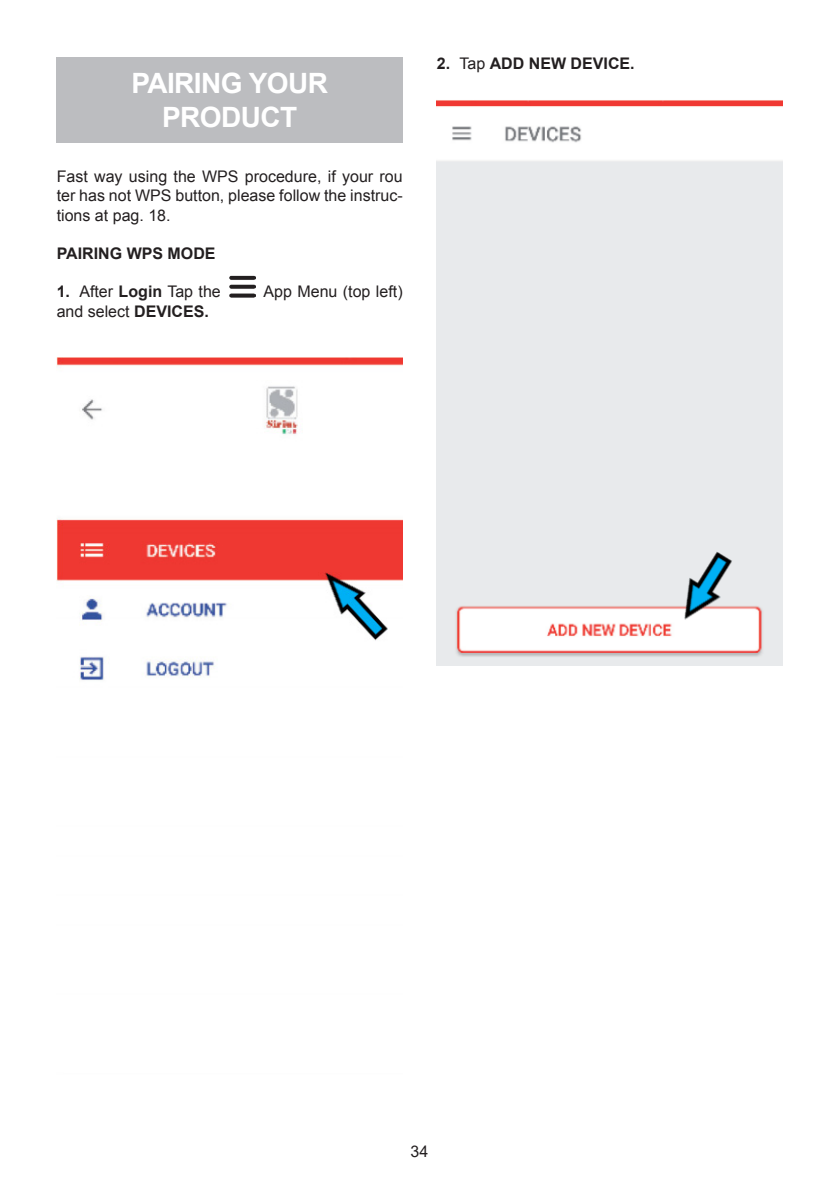
<style>
.page{position:relative;width:840px;height:1191px;background:#fff}
.page>*{position:absolute;margin:0;border:0;box-sizing:border-box;transform-origin:0 0}
.t1{font:700 28px/33.6px "Arial";letter-spacing:-.02em;color:#fff;text-align:center}
.t2{font:16px/19.2px "Arial";color:#231f20;text-align:justify}
.t3{font:700 16px "Arial";color:#231f20}
.s1{font-weight:700}
.s2{font-weight:400}
</style>
<div class="page">
<div style="left:57px;top:57px;width:346px;height:85px;background:#bcbdc0"></div>
<img style="left:230px;top:275px;width:25px;height:23px">
<img style="left:57px;top:357px;width:345px;height:323px">
<img style="left:437px;top:100px;width:345px;height:566px">
<p class="t1" style="left:131px;top:68px;width:198px">PAIRING YOUR<br>PRODUCT</p>
<p class="t2" style="left:57px;top:167px;width:347px">Fast way using the WPS procedure, if your rou ter has not WPS button, please follow the instruc&shy;tions at pag. 18.</p>
<p class="t3" style="left:57px;top:243px;width:160px">PAIRING WPS MODE</p>
<p class="t2" style="left:57px;top:282px;width:166px"><span class="s1">1.</span> After <span class="s1">Login</span> Tap the</p>
<p class="t2" style="left:263px;top:282px;width:141px">App Menu (top left)</p>
<p class="t2" style="left:57px;top:302px;width:154px">and select <span class="s1">DEVICES.</span></p>
<p class="t3" style="left:437px;top:53px;width:199px">2. <span class="s2">Tap</span> ADD NEW DEVICE.</p>
<p class="t2" style="left:411px;top:1142px;width:19px">43 5</p>
</div>
